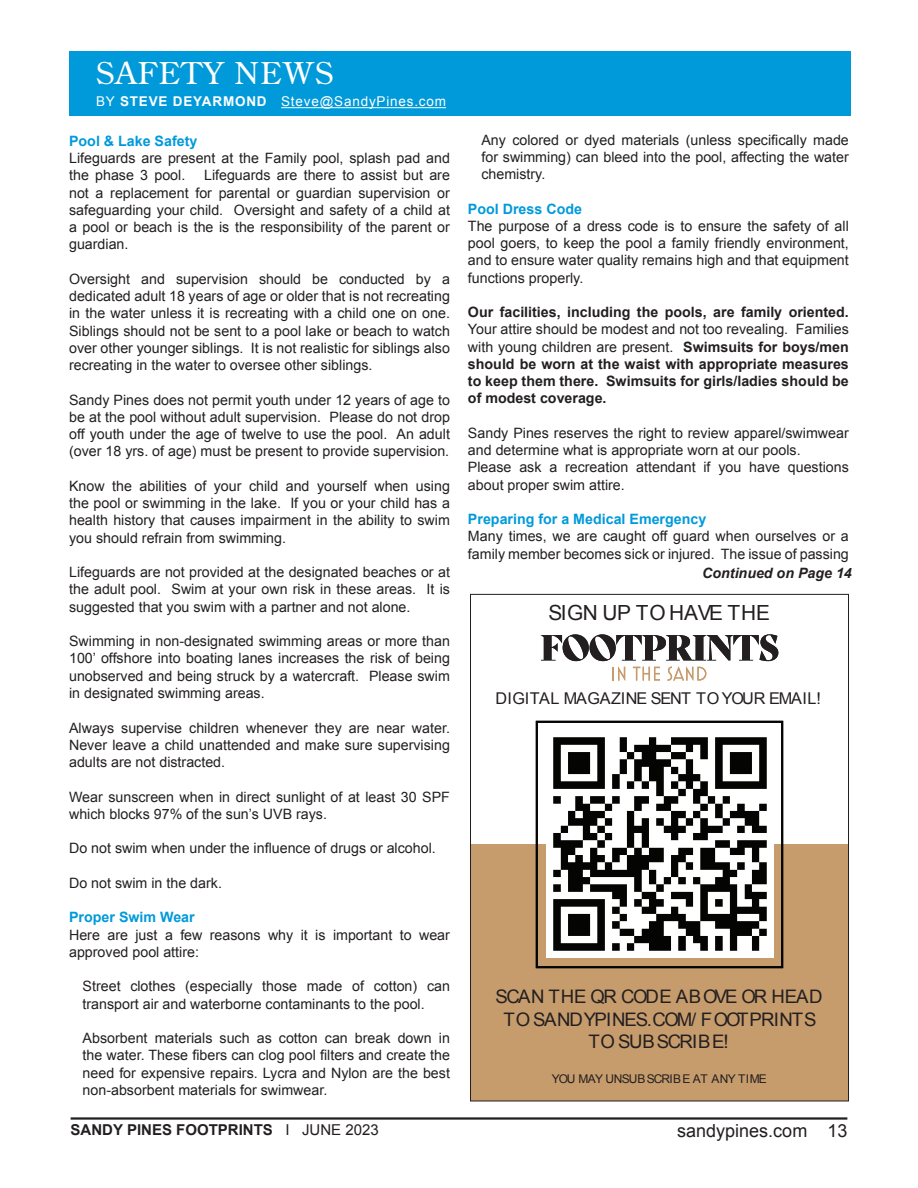
<style>
.page{position:relative;width:918px;height:1188px;background:#fff}
.page>*{position:absolute;margin:0;border:0;box-sizing:border-box;transform-origin:0 0}
.t1{font:30px "Century Old Style Std";letter-spacing:.04em;color:#fff;scale:1.08 1}
.t2{font:20.85px "Arial";letter-spacing:-.01em;color:#231f20}
.t3{font:18.6px/22.4px "Arial";letter-spacing:-.045em;color:#231f20;text-align:center}
.t4{font:18px "Arial";color:#231f20}
.t5{font:16.2px "Arial";letter-spacing:-.02em;color:#231f20}
.t6{font:700 15px "Arial";color:#231f20}
.t7{font:14.25px/17.2px "Arial";color:#231f20;text-align:justify}
.t8{font:700 14.25px/17.2px "Arial";color:#231f20;text-align:justify}
.t9{font:700 14.25px "Arial";color:#009ada}
.t10{font:italic 700 14.25px "Arial";color:#231f20}
.t11{font:13.5px "Arial";letter-spacing:.06em;color:#fff}
.t12{font:12px "Arial";letter-spacing:-.05em;color:#231f20}
.s1{font-weight:700}
.s2{font-weight:400}
</style>
<div class="page">
<hr style="left:71px;top:1117px;width:776px;height:3px;background:#231f20">
<div style="left:69px;top:51px;width:781px;height:65px;background:#009ada"></div>
<hr style="left:281px;top:107px;width:165px;height:1px;background:#fff">
<div style="left:471px;top:844px;width:378px;height:257px;background:#c69c6d"></div>
<div style="left:536px;top:721px;width:247px;height:247px;border:2px solid #040503"></div>
<svg style="left:541px;top:634px;width:237px;height:47px"></svg>
<img style="left:546px;top:737px;width:227px;height:221px">
<h1 class="t1" style="left:96px;top:54px;width:221px">SAFETY NEWS</h1>
<p class="t11" style="left:96px;top:93px;width:351px">BY <span class="s1">STEVE DEYARMOND</span> Steve@SandyPines.com</p>
<p class="t9" style="left:69px;top:131px;width:130px">Pool &amp; Lake Safety</p>
<p class="t7" style="left:69px;top:150px;width:382px">Lifeguards are present at the Family pool, splash pad and the phase 3 pool.</p>
<p class="t7" style="left:69px;top:167px;width:382px;text-indent:135px">Lifeguards are there to assist but are not a replacement for parental or guardian supervision or safeguarding your child. Oversight and safety of a child at a pool or beach is the is the responsibility of the parent or guardian.</p>
<p class="t7" style="left:69px;top:270px;width:382px">Oversight and supervision should be conducted by a dedicated adult 18 years of age or older that is not recreating in the water unless it is recreating with a child one on one.<br>Siblings should not be sent to a pool lake or beach to watch over other younger siblings. It is not realistic for siblings also recreating in the water to oversee other siblings.</p>
<p class="t7" style="left:69px;top:391px;width:382px">Sandy Pines does not permit youth under 12 years of age to be at the pool without adult supervision. Please do not drop off youth under the age of twelve to use the pool. An adult (over 18 yrs. of age) must be present to provide supervision.</p>
<p class="t7" style="left:69px;top:477px;width:382px">Know the abilities of your child and yourself when using the pool or swimming in the lake. If you or your child has a health history that causes impairment in the ability to swim you should refrain from swimming.</p>
<p class="t7" style="left:69px;top:564px;width:382px">Lifeguards are not provided at the designated beaches or at the adult pool. Swim at your own risk in these areas. It is suggested that you swim with a partner and not alone.</p>
<p class="t7" style="left:69px;top:633px;width:382px">Swimming in non-designated swimming areas or more than 100’ offshore into boating lanes increases the risk of being unobserved and being struck by a watercraft. Please swim in designated swimming areas.</p>
<p class="t7" style="left:69px;top:719px;width:382px">Always supervise children whenever they are near water.<br>Never leave a child unattended and make sure supervising adults are not distracted.</p>
<p class="t7" style="left:69px;top:788px;width:382px">Wear sunscreen when in direct sunlight of at least 30 SPF which blocks 97% of the sun’s UVB rays.</p>
<p class="t7" style="left:69px;top:840px;width:368px">Do not swim when under the influence of drugs or alcohol.</p>
<p class="t7" style="left:69px;top:874px;width:154px">Do not swim in the dark.</p>
<p class="t9" style="left:69px;top:908px;width:127px">Proper Swim Wear</p>
<p class="t7" style="left:69px;top:926px;width:382px">Here are just a few reasons why it is important to wear approved pool attire:</p>
<p class="t7" style="left:83px;top:978px;width:369px">Street clothes (especially those made of cotton) can transport air and waterborne contaminants to the pool.</p>
<p class="t7" style="left:83px;top:1030px;width:369px">Absorbent materials such as cotton can break down in the water. These fibers can clog pool filters and create the need for expensive repairs. Lycra and Nylon are the best non-absorbent materials for swimwear.</p>
<p class="t7" style="left:481px;top:131px;width:369px">Any colored or dyed materials (unless specifically made for swimming) can bleed into the pool, affecting the water chemistry.</p>
<p class="t9" style="left:468px;top:199px;width:116px">Pool Dress Code</p>
<p class="t7" style="left:468px;top:217px;width:382px">The purpose of a dress code is to ensure the safety of all pool goers, to keep the pool a family friendly environment, and to ensure water quality remains high and that equipment functions properly.</p>
<p class="t8" style="left:468px;top:304px;width:382px">Our facilities, including the pools, are family oriented.</p>
<p class="t8" style="left:468px;top:321px;width:382px"><span class="s2">Your attire should be modest and not too revealing. Families with young children are present.</span> Swimsuits for boys/men should be worn at the waist with appropriate measures to keep them there. Swimsuits for girls/ladies should be of modest coverage.</p>
<p class="t7" style="left:468px;top:424px;width:382px;text-align:left">Sandy Pines reserves the right to review apparel/swimwear and determine what is appropriate worn at our pools.<br>Please ask a recreation attendant if you have questions about proper swim attire.</p>
<p class="t9" style="left:468px;top:510px;width:240px">Preparing for a Medical Emergency</p>
<p class="t7" style="left:468px;top:528px;width:382px">Many times, we are caught off guard when ourselves or a family member becomes sick or injured. The issue of passing</p>
<p class="t10" style="left:702px;top:564px;width:151px">Continued on Page 14</p>
<h2 class="t2" style="left:548px;top:599px;width:223px">SIGN UP TO HAVE THE</h2>
<p class="t5" style="left:495px;top:688px;width:327px">DIGITAL MAGAZINE SENT TO YOUR EMAIL!</p>
<h3 class="t3" style="left:495px;top:986px;width:329px">SCAN THE QR CODE AB OVE OR HEAD<br>TO SANDYPINES.COM/ FOOTPRINTS<br>TO SUBSCRIBE!</h3>
<p class="t12" style="left:552px;top:1071px;width:217px">YOU MAY UNSUBSCRIBE AT ANY TIME</p>
<p class="t6" style="left:71px;top:1119px;width:310px">SANDY PINES FOOTPRINTS <span class="s2">I JUNE 2023</span></p>
<p class="t4" style="left:677px;top:1119px;width:172px">sandypines.com 13</p>
</div>
